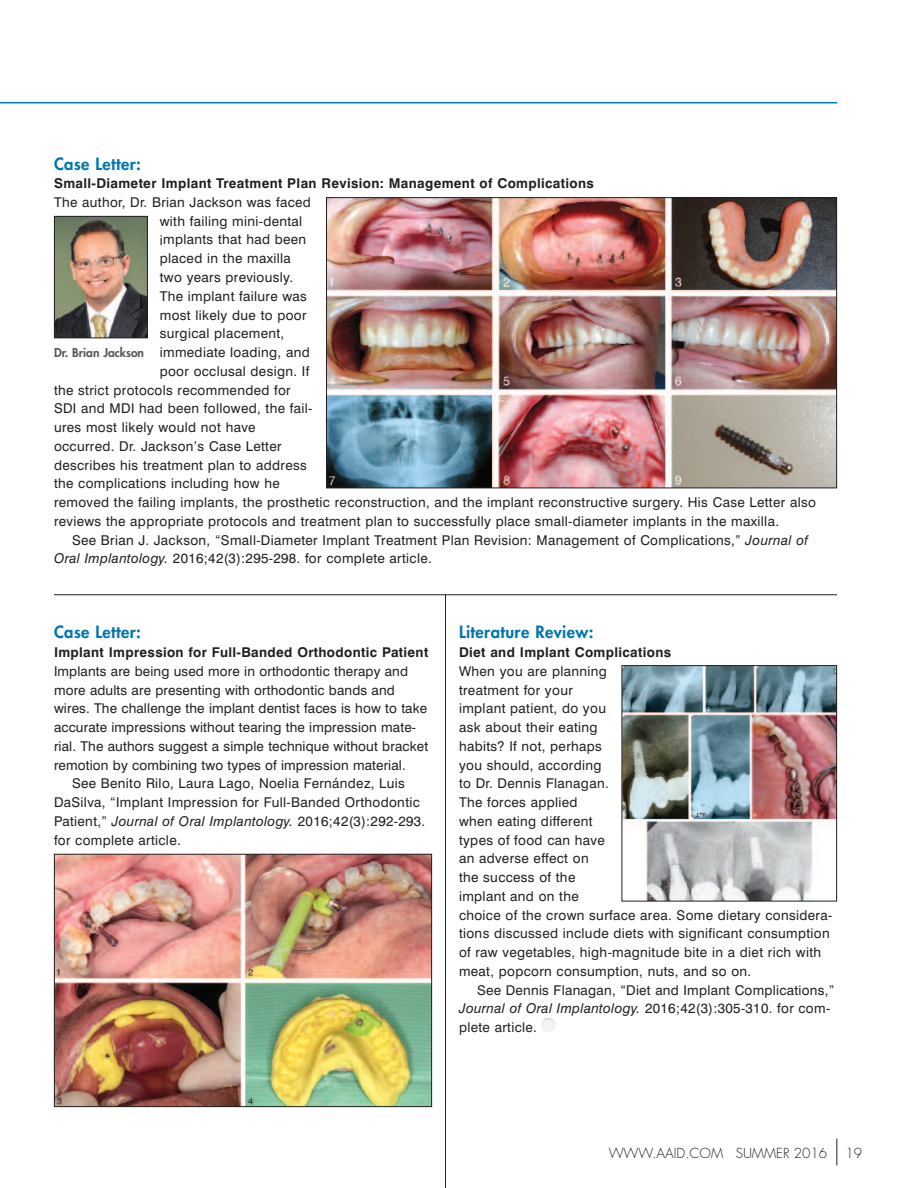
<style>
.page{position:relative;width:918px;height:1188px;background:#fff}
.page>*{position:absolute;margin:0;border:0;box-sizing:border-box;transform-origin:0 0}
.t1{font:800 16.5px "Futura";letter-spacing:.025em;color:#0077ae}
.t2{font:13.5px/18.8px "Swiss 721 BT";letter-spacing:.025em;color:#231f20}
.t3{font:700 13.5px "Swiss 721 BT";letter-spacing:.025em;color:#231f20}
.t4{font:300 13.5px "Futura";color:#231f20}
.t5{font:800 12px "Futura";color:#57585a}
.s1{font-style:italic}
</style>
<div class="page">
<svg style="left:837px;top:1138px;width:1px;height:27px"></svg>
<hr style="left:0;top:102px;width:837px;height:1px;background:#0077ae">
<img style="left:56px;top:856px;width:374px;height:249px">
<div style="left:54px;top:854px;width:378px;height:253px;border:1px solid #231f20"></div>
<svg style="left:542px;top:1018px;width:13px;height:14px"></svg>
<img style="left:624px;top:667px;width:211px;height:233px">
<div style="left:622px;top:665px;width:215px;height:237px;border:1px solid #231f20"></div>
<img style="left:328px;top:199px;width:507px;height:287px">
<div style="left:326px;top:197px;width:511px;height:291px;border:1px solid #231f20"></div>
<img style="left:56px;top:218px;width:90px;height:118px">
<div style="left:54px;top:216px;width:94px;height:122px;border:1px solid #231f20"></div>
<hr style="left:54px;top:594px;width:783px;height:1px;background:#231f20">
<hr style="left:445px;top:595px;width:1px;height:593px;background:#231f20">
<p class="t1" style="left:54px;top:156px;width:89px">Case Letter:</p>
<p class="t3" style="left:54px;top:179px;width:541px">Small-Diameter Implant Treatment Plan Revision: Management of Complications</p>
<p class="t2" style="left:54px;top:194px;width:258px">The author, Dr. Brian Jackson was faced</p>
<p class="t2" style="left:160px;top:213px;width:144px">with failing mini-dental</p>
<p class="t2" style="left:160px;top:232px;width:148px">implants that had been</p>
<p class="t2" style="left:160px;top:250px;width:133px">placed in the maxilla</p>
<p class="t2" style="left:160px;top:269px;width:135px">two years previously.</p>
<p class="t2" style="left:160px;top:288px;width:149px">The implant failure was</p>
<p class="t2" style="left:160px;top:307px;width:148px">most likely due to poor</p>
<p class="t2" style="left:160px;top:325px;width:126px">surgical placement,</p>
<p class="t2" style="left:160px;top:344px;width:151px">immediate loading, and</p>
<p class="t2" style="left:160px;top:363px;width:151px">poor occlusal design. If</p>
<p class="t2" style="left:54px;top:382px;width:238px">the strict protocols recommended for</p>
<p class="t2" style="left:54px;top:400px;width:260px">SDI and MDI had been followed, the fail-</p>
<p class="t2" style="left:54px;top:419px;width:203px">ures most likely would not have</p>
<p class="t2" style="left:54px;top:438px;width:229px">occurred. Dr. Jackson’s Case Letter</p>
<p class="t2" style="left:54px;top:457px;width:254px">describes his treatment plan to address</p>
<p class="t2" style="left:54px;top:475px;width:227px">the complications including how he</p>
<p class="t2" style="left:54px;top:494px;width:763px">removed the failing implants, the prosthetic reconstruction, and the implant reconstructive surgery. His Case Letter also</p>
<p class="t2" style="left:54px;top:513px;width:727px">reviews the appropriate protocols and treatment plan to successfully place small-diameter implants in the maxilla.</p>
<p class="t2" style="left:72px;top:532px;width:738px">See Brian J. Jackson, “Small-Diameter Implant Treatment Plan Revision: Management of Complications,” <span class="s1">Journal of</span></p>
<p class="t2" style="left:54px;top:550px;width:379px"><span class="s1">Oral Implantology.</span> 2016;42(3):295-298. for complete article.</p>
<p class="t5" style="left:54px;top:347px;width:92px">Dr. Brian Jackson</p>
<p class="t1" style="left:54px;top:624px;width:89px">Case Letter:</p>
<p class="t3" style="left:54px;top:647px;width:376px">Implant Impression for Full-Banded Orthodontic Patient</p>
<p class="t2" style="left:54px;top:663px;width:356px">Implants are being used more in orthodontic therapy and</p>
<p class="t2" style="left:54px;top:682px;width:342px">more adults are presenting with orthodontic bands and</p>
<p class="t2" style="left:54px;top:700px;width:375px">wires. The challenge the implant dentist faces is how to take</p>
<p class="t2" style="left:54px;top:719px;width:364px">accurate impressions without tearing the impression mate-</p>
<p class="t2" style="left:54px;top:738px;width:376px">rial. The authors suggest a simple technique without bracket</p>
<p class="t2" style="left:54px;top:757px;width:353px">remotion by combining two types of impression material.</p>
<p class="t2" style="left:72px;top:775px;width:334px">See Benito Rilo, Laura Lago, Noelia Fernández, Luis</p>
<p class="t2" style="left:54px;top:794px;width:367px">DaSilva, “Implant Impression for Full-Banded Orthodontic</p>
<p class="t2" style="left:54px;top:813px;width:373px">Patient,” <span class="s1">Journal of Oral Implantology.</span> 2016;42(3):292-293.</p>
<p class="t2" style="left:54px;top:832px;width:128px">for complete article.</p>
<p class="t1" style="left:459px;top:624px;width:136px">Literature Review:</p>
<p class="t3" style="left:459px;top:647px;width:214px">Diet and Implant Complications</p>
<p class="t2" style="left:459px;top:663px;width:375px">When you are planning<br>treatment for your<br>implant patient, do you<br>ask about their eating<br>habits? If not, perhaps<br>you should, according<br>to Dr. Dennis Flanagan.<br>The forces applied<br>when eating different<br>types of food can have<br>an adverse effect on<br>the success of the<br>implant and on the<br>choice of the crown surface area. Some dietary considera&shy;tions discussed include diets with significant consumption of raw vegetables, high-magnitude bite in a diet rich with meat, popcorn consumption, nuts, and so on.</p>
<p class="t2" style="left:459px;top:982px;width:377px;text-indent:18px">See Dennis Flanagan, “Diet and Implant Complications,”<br><span class="s1">Journal of Oral Implantology.</span> 2016;42(3):305-310. for com&shy;plete article.</p>
<p class="t4" style="left:609px;top:1147px;width:220px">WWW.AAID.COM SUMMER 2016</p>
<p class="t4" style="left:845px;top:1147px;width:18px">19</p>
</div>
